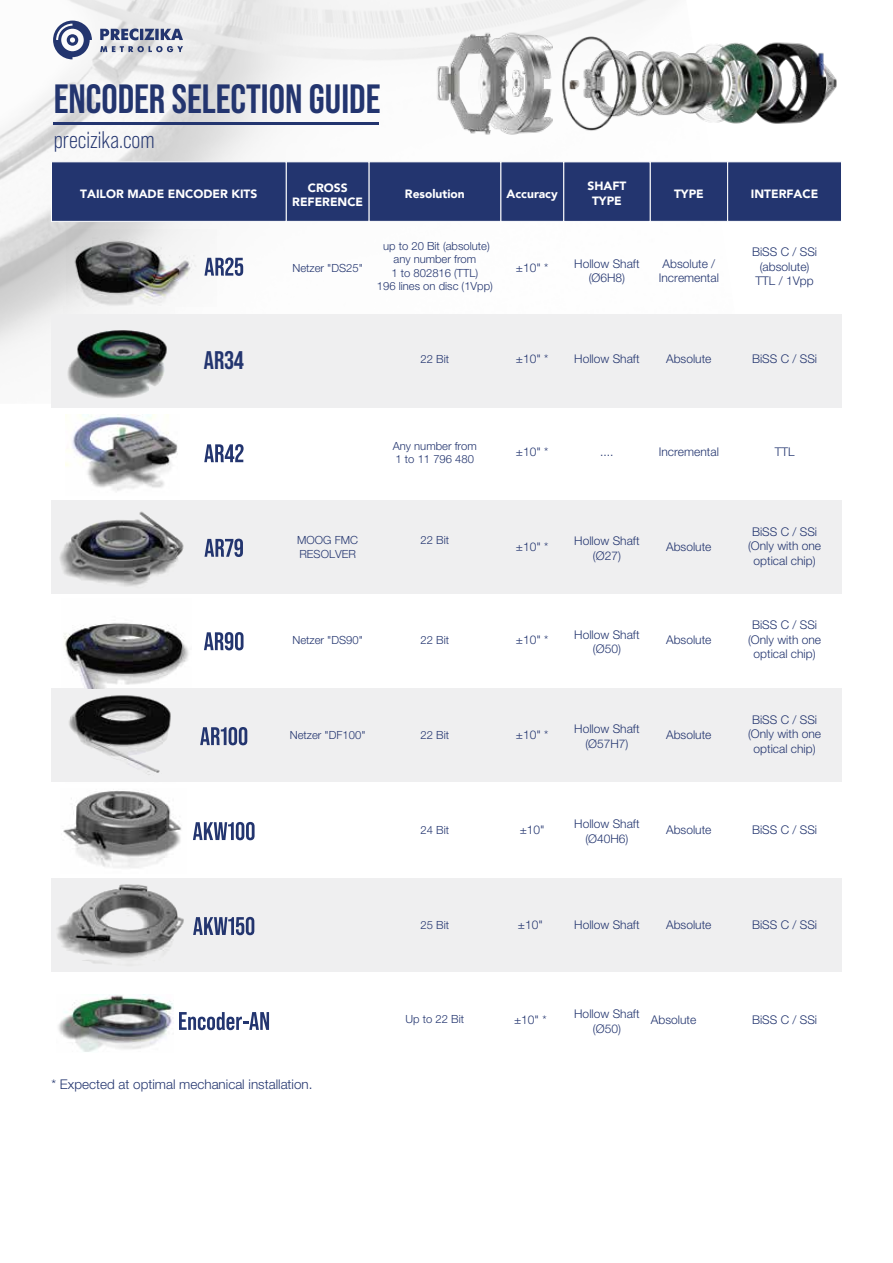
<style>
.page{position:relative;width:893px;height:1263px;background:#fff}
.page>*{position:absolute;margin:0;border:0;box-sizing:border-box;transform-origin:0 0}
.t1{font:700 40.8px "Bebas Neue Pro";color:#23356f}
.t2{font:700 25.5px "Bebas Neue Pro";color:#23356f}
.t3{font:24px "Bebas Neue Pro";color:#23356f}
.t4{font:300 13.35px "Helvetica Neue";color:#24366f}
.t5{font:300 12px/14.4px "Helvetica Neue LT Pro";color:#23356f;text-align:center}
.t6{font:900 12px/14.4px "Avenir";color:#fff;text-align:center}
.t7{font:300 11.25px/13.5px "Helvetica Neue LT Pro";color:#23356f}
</style>
<div class="page">
<img style="left:0;top:0;width:650px;height:352px">
<svg style="left:100px;top:28px;width:83px;height:12px"></svg>
<svg style="left:100px;top:46px;width:83px;height:6px"></svg>
<svg style="left:53px;top:21px;width:39px;height:38px"></svg>
<img style="left:434px;top:27px;width:403px;height:109px">
<div style="left:51px;top:314px;width:790px;height:94px;background:#efeff0"></div>
<div style="left:51px;top:501px;width:790px;height:93px;background:#efeff0"></div>
<div style="left:51px;top:688px;width:790px;height:93px;background:#efeff0"></div>
<div style="left:51px;top:878px;width:790px;height:93px;background:#efeff0"></div>
<img style="left:67px;top:229px;width:150px;height:77px">
<img style="left:65px;top:695px;width:110px;height:87px">
<img style="left:64px;top:307px;width:110px;height:91px">
<svg style="left:204px;top:257px;width:39px;height:19px"></svg>
<svg style="left:204px;top:444px;width:40px;height:18px"></svg>
<svg style="left:205px;top:539px;width:38px;height:18px"></svg>
<svg style="left:204px;top:632px;width:39px;height:18px"></svg>
<div style="left:650px;top:161px;width:78px;height:61px;background:#23356f;border:1px solid #fff"></div>
<div style="left:563px;top:162px;width:87px;height:60px;background:#23356f;border:1px solid #fff"></div>
<div style="left:500px;top:161px;width:64px;height:61px;background:#23356f;border:1px solid #fff"></div>
<div style="left:369px;top:161px;width:132px;height:61px;background:#23356f;border:1px solid #fff"></div>
<div style="left:286px;top:161px;width:83px;height:61px;background:#23356f;border:1px solid #fff"></div>
<div style="left:51px;top:161px;width:235px;height:61px;background:#23356f;border:1px solid #fff"></div>
<div style="left:727px;top:161px;width:115px;height:61px;background:#23356f;border:1px solid #fff"></div>
<svg style="left:200px;top:727px;width:47px;height:18px"></svg>
<svg style="left:193px;top:822px;width:62px;height:18px"></svg>
<svg style="left:193px;top:917px;width:61px;height:18px"></svg>
<svg style="left:179px;top:1012px;width:90px;height:18px"></svg>
<img style="left:66px;top:415px;width:112px;height:76px">
<img style="left:59px;top:511px;width:125px;height:75px">
<img style="left:63px;top:623px;width:126px;height:65px">
<img style="left:63px;top:790px;width:119px;height:78px">
<img style="left:57px;top:884px;width:127px;height:80px">
<img style="left:58px;top:994px;width:116px;height:58px">
<hr style="left:54px;top:123px;width:325px;height:2px;background:#23356f">
<h1 class="t1" style="left:54px;top:75px;width:328px">ENCODER SELECTION GUIDE</h1>
<h3 class="t3" style="left:54px;top:127px;width:102px">precizika.com</h3>
<p class="t6" style="left:80px;top:186px;width:179px">TAILOR MADE ENCODER KITS</p>
<p class="t6" style="left:292px;top:180px;width:72px">CROSS<br>REFERENCE</p>
<p class="t6" style="left:405px;top:186px;width:61px">Resolution</p>
<p class="t6" style="left:507px;top:186px;width:53px">Accuracy</p>
<p class="t6" style="left:587px;top:179px;width:40px">SHAFT<br>TYPE</p>
<p class="t6" style="left:674px;top:186px;width:31px">TYPE</p>
<p class="t6" style="left:751px;top:186px;width:69px">INTERFACE</p>
<p class="t7" style="left:377px;top:239px;width:118px;text-align:center">up to 20 Bit (absolute) any number from<br>1 to 802816 (TTL)<br>196 lines on disc (1Vpp)</p>
<p class="t5" style="left:752px;top:245px;width:67px">BiSS C / SSi (absolute)<br>TTL / 1Vpp</p>
<p class="t5" style="left:516px;top:260px;width:34px">±10" *</p>
<p class="t5" style="left:574px;top:256px;width:67px">Hollow Shaft (Ø6H8)</p>
<p class="t5" style="left:659px;top:256px;width:62px">Absolute /<br>Incremental</p>
<p class="t7" style="left:292px;top:261px;width:72px">Netzer "DS25"</p>
<h2 class="t2" style="left:204px;top:346px;width:42px">AR34</h2>
<p class="t7" style="left:421px;top:352px;width:30px">22 Bit</p>
<p class="t5" style="left:516px;top:351px;width:34px">±10" *</p>
<p class="t5" style="left:574px;top:351px;width:67px">Hollow Shaft</p>
<p class="t5" style="left:666px;top:351px;width:47px">Absolute</p>
<p class="t5" style="left:752px;top:351px;width:67px">BiSS C / SSi</p>
<p class="t7" style="left:393px;top:439px;width:85px">Any number from<br>1 to 11 796 480</p>
<p class="t5" style="left:516px;top:444px;width:34px">±10" *</p>
<p class="t5" style="left:600px;top:444px;width:15px">....</p>
<p class="t5" style="left:659px;top:444px;width:62px">Incremental</p>
<p class="t5" style="left:775px;top:444px;width:21px">TTL</p>
<p class="t7" style="left:297px;top:533px;width:62px">MOOG FMC<br>RESOLVER</p>
<p class="t7" style="left:420px;top:533px;width:30px">22 Bit</p>
<p class="t5" style="left:516px;top:539px;width:34px">±10" *</p>
<p class="t5" style="left:574px;top:533px;width:67px">Hollow Shaft (Ø27)</p>
<p class="t5" style="left:666px;top:539px;width:47px">Absolute</p>
<p class="t5" style="left:748px;top:524px;width:75px">BiSS C / SSi (Only with one optical chip)</p>
<p class="t7" style="left:292px;top:633px;width:72px">Netzer "DS90"</p>
<p class="t7" style="left:421px;top:633px;width:30px">22 Bit</p>
<p class="t5" style="left:516px;top:632px;width:34px">±10" *</p>
<p class="t5" style="left:574px;top:627px;width:67px">Hollow Shaft (Ø50)</p>
<p class="t5" style="left:666px;top:632px;width:47px">Absolute</p>
<p class="t5" style="left:748px;top:617px;width:75px">BiSS C / SSi (Only with one optical chip)</p>
<p class="t7" style="left:290px;top:728px;width:77px">Netzer "DF100"</p>
<p class="t7" style="left:421px;top:728px;width:30px">22 Bit</p>
<p class="t5" style="left:516px;top:727px;width:34px">±10" *</p>
<p class="t5" style="left:574px;top:722px;width:67px">Hollow Shaft (Ø57H7)</p>
<p class="t5" style="left:666px;top:727px;width:47px">Absolute</p>
<p class="t5" style="left:748px;top:712px;width:75px">BiSS C / SSi (Only with one optical chip)</p>
<p class="t7" style="left:421px;top:822px;width:30px">24 Bit</p>
<p class="t5" style="left:520px;top:822px;width:26px">±10"</p>
<p class="t5" style="left:574px;top:817px;width:67px">Hollow Shaft (Ø40H6)</p>
<p class="t5" style="left:666px;top:822px;width:47px">Absolute</p>
<p class="t5" style="left:752px;top:822px;width:67px">BiSS C / SSi</p>
<p class="t7" style="left:421px;top:917px;width:30px">25 Bit</p>
<p class="t5" style="left:518px;top:917px;width:26px">±10"</p>
<p class="t5" style="left:574px;top:917px;width:67px">Hollow Shaft</p>
<p class="t5" style="left:666px;top:917px;width:47px">Absolute</p>
<p class="t5" style="left:752px;top:917px;width:67px">BiSS C / SSi</p>
<p class="t4" style="left:51px;top:1073px;width:263px">* Expected at optimal mechanical installation.</p>
<p class="t7" style="left:406px;top:1012px;width:60px">Up to 22 Bit</p>
<p class="t5" style="left:514px;top:1012px;width:34px">±10" *</p>
<p class="t5" style="left:574px;top:1006px;width:67px">Hollow Shaft (Ø50)</p>
<p class="t5" style="left:651px;top:1012px;width:47px">Absolute</p>
<p class="t5" style="left:752px;top:1012px;width:67px">BiSS C / SSi</p>
</div>
